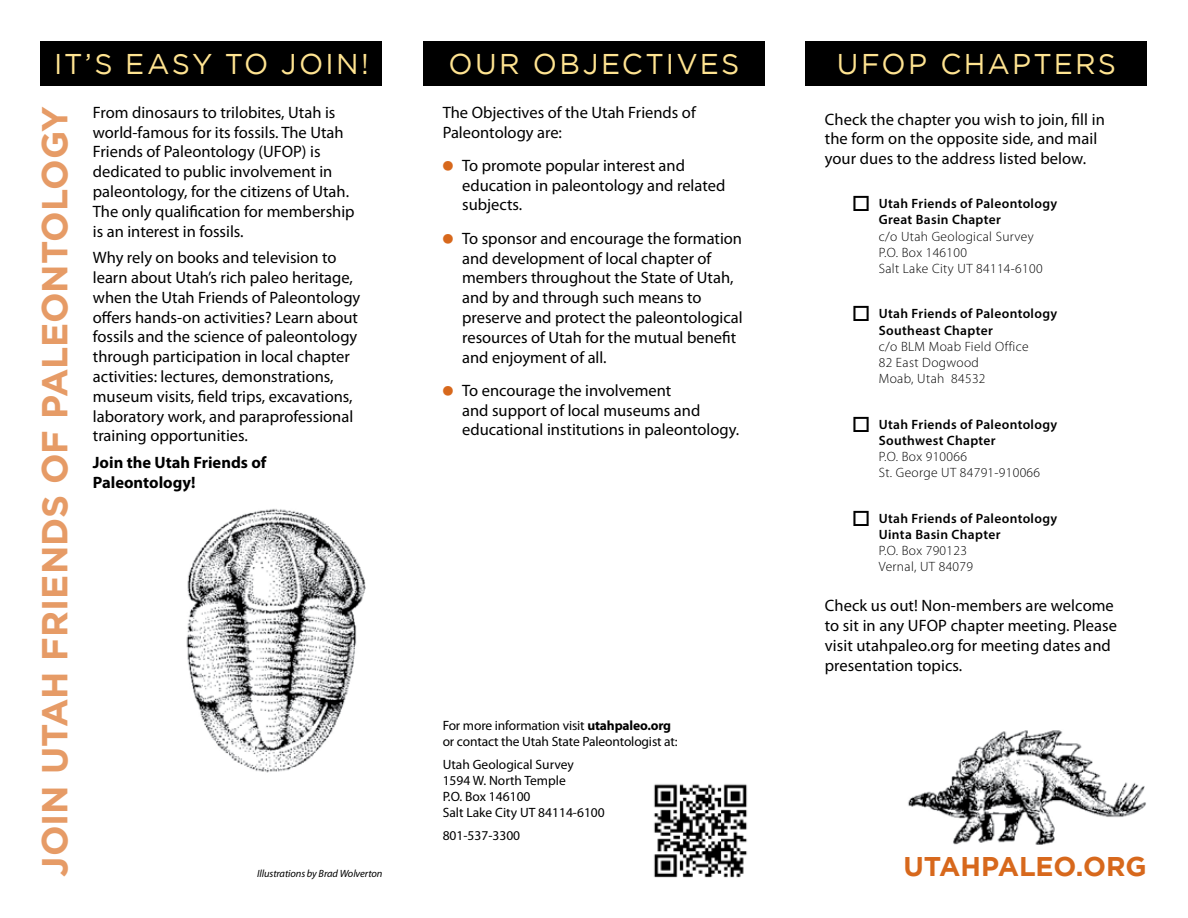
<style>
.page{position:relative;width:1188px;height:918px;background:#fff}
.page>*{position:absolute;margin:0;border:0;box-sizing:border-box;transform-origin:0 0}
.t1{font:700 36px "Gotham";letter-spacing:-.005em;color:#e69b66}
.t2{font:28.5px "Gotham";letter-spacing:.08em;color:#ffe491}
.t3{font:700 27px "Gotham";letter-spacing:-.005em;color:#d7681c}
.t4{font:16.5px/19.8px "Myriad Pro";color:#000}
.t5{font:700 16.5px/19.8px "Myriad Pro";color:#000}
.t6{font:300 13.5px/16.2px "Myriad Pro";letter-spacing:.025em;color:#000}
.t7{font:600 13.5px/16.2px "Myriad Pro";letter-spacing:.025em;color:#000}
.t8{font:13.5px/16.2px "Myriad Pro";color:#000}
.t9{font:italic 10.5px "Myriad Pro";letter-spacing:-.01em;color:#000}
.s1{color:#d7681c}
.s2{font-weight:700}
</style>
<div class="page">
<img style="left:186px;top:509px;width:180px;height:264px">
<img style="left:908px;top:730px;width:238px;height:115px">
<div style="left:40px;top:41px;width:342px;height:45px;background:#000"></div>
<div style="left:423px;top:41px;width:342px;height:45px;background:#000"></div>
<div style="left:806px;top:41px;width:342px;height:45px;background:#000"></div>
<img style="left:654px;top:784px;width:93px;height:94px">
<h2 class="t2" style="left:54px;top:48px;width:317px">IT’S EASY TO JOIN!</h2>
<h2 class="t2" style="left:448px;top:48px;width:293px">OUR OBJECTIVES</h2>
<h2 class="t2" style="left:837px;top:48px;width:281px">UFOP CHAPTERS</h2>
<h1 class="t1" style="left:34px;top:877px;width:772px;rotate:-90deg">JOIN UTAH FRIENDS OF PALEONTOLOGY</h1>
<p class="t4" style="left:443px;top:102px;width:255px">The Objectives of the Utah Friends of<br>Paleontology are:</p>
<p class="t4" style="left:462px;top:155px;width:265px;text-indent:-19px"><span class="s1">●</span> To promote popular interest and education in paleontology and related subjects.</p>
<p class="t4" style="left:462px;top:228px;width:282px;text-indent:-19px"><span class="s1">●</span> To sponsor and encourage the formation and development of local chapter of members throughout the State of Utah, and by and through such means to preserve and protect the paleontological resources of Utah for the mutual benefit and enjoyment of all.</p>
<p class="t4" style="left:462px;top:380px;width:279px;text-indent:-19px"><span class="s1">●</span> To encourage the involvement<br>and support of local museums and educational institutions in paleontology.</p>
<p class="t4" style="left:93px;top:102px;width:263px">From dinosaurs to trilobites, Utah is world-famous for its fossils. The Utah Friends of Paleontology (UFOP) is dedicated to public involvement in paleontology, for the citizens of Utah.<br>The only qualification for membership is an interest in fossils.</p>
<p class="t4" style="left:93px;top:247px;width:269px">Why rely on books and television to learn about Utah’s rich paleo heritage, when the Utah Friends of Paleontology offers hands-on activities? Learn about fossils and the science of paleontology through participation in local chapter activities: lectures, demonstrations, museum visits, field trips, excavations, laboratory work, and paraprofessional training opportunities.</p>
<p class="t5" style="left:93px;top:452px;width:175px">Join the Utah Friends of<br>Paleontology!</p>
<p class="t4" style="left:825px;top:109px;width:282px">Check the chapter you wish to join, fill in the form on the opposite side, and mail your dues to the address listed below.</p>
<p class="t7" style="left:879px;top:195px;width:180px;text-indent:-27px">□ Utah Friends of Paleontology<br>Great Basin Chapter</p>
<p class="t6" style="left:879px;top:228px;width:165px">c/o Utah Geological Survey<br>P.O. Box 146100<br>Salt Lake City UT 84114-6100</p>
<p class="t7" style="left:879px;top:305px;width:180px;text-indent:-27px">□ Utah Friends of Paleontology<br>Southeast Chapter</p>
<p class="t6" style="left:879px;top:338px;width:151px">c/o BLM Moab Field Office<br>82 East Dogwood<br>Moab, Utah 84532</p>
<p class="t7" style="left:879px;top:416px;width:180px;text-indent:-27px">□ Utah Friends of Paleontology<br>Southwest Chapter</p>
<p class="t6" style="left:879px;top:448px;width:163px">P.O. Box 910066<br>St. George UT 84791-910066</p>
<p class="t7" style="left:879px;top:510px;width:180px;text-indent:-27px">□ Utah Friends of Paleontology<br>Uinta Basin Chapter</p>
<p class="t6" style="left:879px;top:542px;width:96px">P.O. Box 790123<br>Vernal, UT 84079</p>
<p class="t4" style="left:825px;top:596px;width:294px">Check us out! Non-members are welcome to sit in any UFOP chapter meeting. Please visit utahpaleo.org for meeting dates and presentation topics.</p>
<p class="t8" style="left:443px;top:717px;width:237px">For more information visit <span class="s2">utahpaleo.org </span>or contact the Utah State Paleontologist at:</p>
<p class="t8" style="left:443px;top:756px;width:164px">Utah Geological Survey<br>1594 W. North Temple<br>P.O. Box 146100<br>Salt Lake City UT 84114-6100</p>
<p class="t8" style="left:443px;top:827px;width:79px">801-537-3300</p>
<h3 class="t3" style="left:904px;top:851px;width:245px">UTAHPALEO.ORG</h3>
<p class="t9" style="left:257px;top:867px;width:127px">Illustrations by Brad Wolverton</p>
</div>
